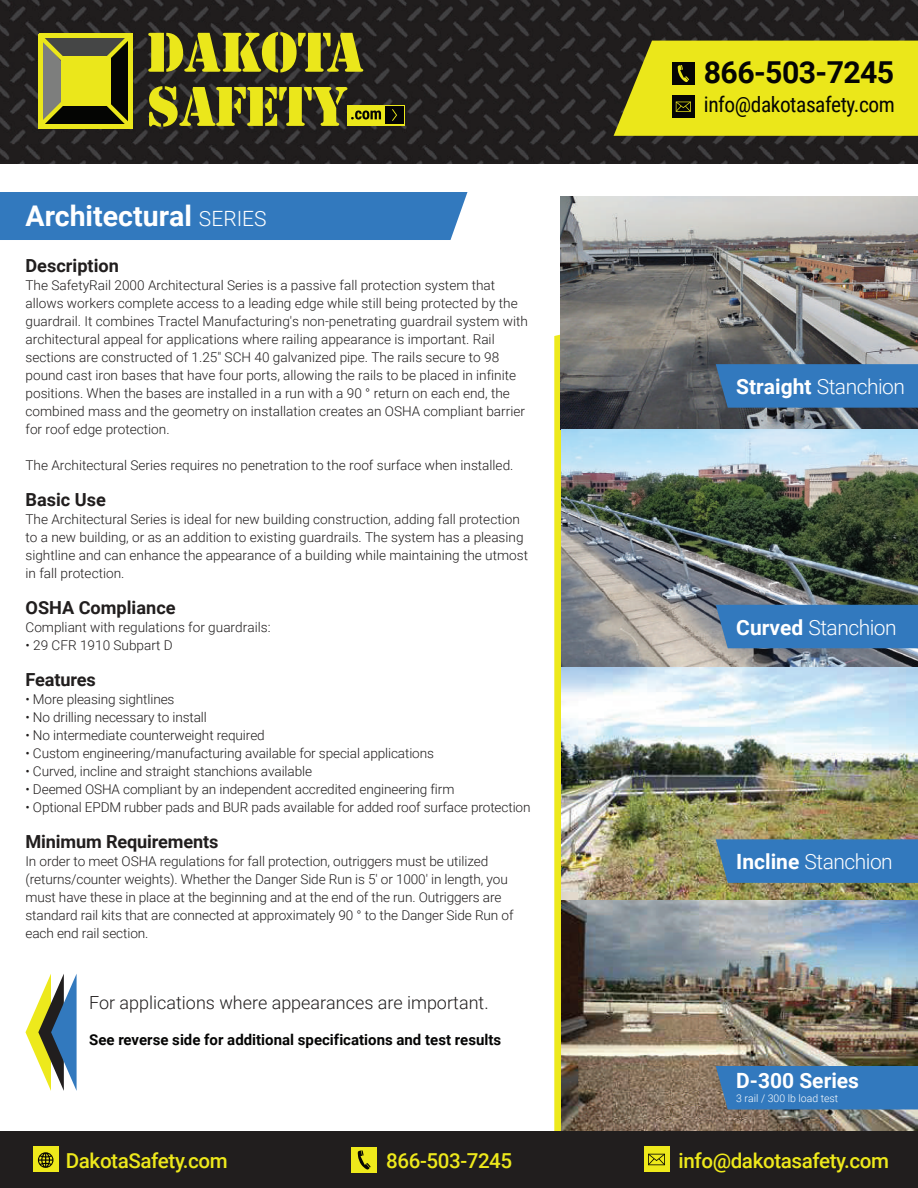
<style>
.page{position:relative;width:918px;height:1188px;background:#fff}
.page>*{position:absolute;margin:0;border:0;box-sizing:border-box;transform-origin:0 0}
.t1{font:700 30.3px "Roboto";letter-spacing:-.02em;color:#050504}
.t2{font:700 28.5px "Roboto";color:#fff}
.t3{font:21.3px "Roboto Condensed";letter-spacing:-.02em;color:#050504}
.t4{font:300 21px "Roboto";letter-spacing:-.025em;color:#fff}
.t5{font:700 21px "Roboto";color:#fff}
.t6{font:500 20.55px "Roboto";letter-spacing:-.02em;color:#eee91b}
.t7{font:700 18px "Roboto";color:#211e1e}
.t8{font:300 18px "Roboto";color:#211e1e}
.t9{font:700 15px "Roboto";color:#050504}
.t10{font:300 13.5px/18px "Roboto";color:#211e1e}
.t11{font:300 10.5px "Roboto";color:#fff}
.s1{font-weight:300;font-size:21px}
.s2{font-weight:700}
</style>
<div class="page">
<img style="left:561px;top:196px;width:357px;height:704px">
<img style="left:561px;top:900px;width:357px;height:231px">
<svg style="left:716px;top:839px;width:202px;height:44px;background:#367ab9"></svg>
<div style="left:716px;top:605px;width:202px;height:43px;background:#3279be"></div>
<svg style="left:716px;top:364px;width:202px;height:44px;background:#3377b9"></svg>
<div style="left:716px;top:1066px;width:202px;height:44px;background:#3279be"></div>
<div style="left:0;top:1132px;width:918px;height:56px;background:#211e1e"></div>
<img style="left:0;top:0;width:918px;height:164px">
<hr style="left:39px;top:34px;width:93px;height:4px;background:#ebe71b">
<div style="left:39px;top:124px;width:93px;height:5px;background:#ebe71b"></div>
<hr style="left:38px;top:34px;width:4px;height:95px;background:#ebe71b">
<hr style="left:129px;top:34px;width:4px;height:95px;background:#ebe71b">
<svg style="left:42px;top:38px;width:87px;height:86px;background:#7e7d28"></svg>
<svg style="left:148px;top:32px;width:215px;height:41px;background:#8e8b1d"></svg>
<svg style="left:381px;top:105px;width:24px;height:20px"></svg>
<svg style="left:149px;top:86px;width:232px;height:41px;background:#86821e"></svg>
<div style="left:386px;top:106px;width:18px;height:18px;background:#050504"></div>
<svg style="left:392px;top:109px;width:5px;height:12px"></svg>
<svg style="left:614px;top:41px;width:304px;height:95px;background:#d6d319"></svg>
<div style="left:644px;top:1147px;width:25px;height:25px;background:#eee91b"></div>
<svg style="left:648px;top:1154px;width:17px;height:11px"></svg>
<div style="left:33px;top:1147px;width:25px;height:25px;background:#eee91b"></div>
<svg style="left:38px;top:1152px;width:15px;height:16px"></svg>
<div style="left:351px;top:1147px;width:26px;height:26px;background:#eee91b"></div>
<svg style="left:358px;top:1150px;width:13px;height:20px"></svg>
<div style="left:0;top:192px;width:467px;height:48px;background:#3279be"></div>
<svg style="left:26px;top:974px;width:51px;height:117px"></svg>
<h2 class="t2" style="left:25px;top:196px;width:243px">Architectural <span class="s1">SERIES</span></h2>
<h3 class="t7" style="left:26px;top:253px;width:95px">Description</h3>
<p class="t10" style="left:26px;top:275px;width:504px">The SafetyRail 2000 Architectural Series is a passive fall protection system that allows workers complete access to a leading edge while still being protected by the guardrail. It combines Tractel Manufacturing's non-penetrating guardrail system with architectural appeal for applications where railing appearance is important. Rail sections are constructed of 1.25" SCH 40 galvanized pipe. The rails secure to 98 pound cast iron bases that have four ports, allowing the rails to be placed in infinite positions. When the bases are installed in a run with a 90 ° return on each end, the combined mass and the geometry on installation creates an OSHA compliant barrier for roof edge protection.</p>
<p class="t10" style="left:26px;top:455px;width:490px">The Architectural Series requires no penetration to the roof surface when installed.</p>
<h3 class="t7" style="left:26px;top:487px;width:82px">Basic Use</h3>
<p class="t10" style="left:26px;top:509px;width:504px">The Architectural Series is ideal for new building construction, adding fall protection to a new building, or as an addition to existing guardrails. The system has a pleasing sightline and can enhance the appearance of a building while maintaining the utmost in fall protection.</p>
<h3 class="t7" style="left:26px;top:595px;width:152px">OSHA Compliance</h3>
<p class="t10" style="left:26px;top:617px;width:247px">Compliant with regulations for guardrails:</p>
<p class="t10" style="left:26px;top:635px;width:149px">• 29 CFR 1910 Subpart D</p>
<h3 class="t7" style="left:26px;top:667px;width:72px">Features</h3>
<p class="t10" style="left:26px;top:689px;width:151px">• More pleasing sightlines</p>
<p class="t10" style="left:26px;top:707px;width:183px">• No drilling necessary to install</p>
<p class="t10" style="left:26px;top:725px;width:241px">• No intermediate counterweight required</p>
<p class="t10" style="left:26px;top:743px;width:410px">• Custom engineering/manufacturing available for special applications</p>
<p class="t10" style="left:26px;top:761px;width:288px">• Curved, incline and straight stanchions available</p>
<p class="t10" style="left:26px;top:779px;width:430px">• Deemed OSHA compliant by an independent accredited engineering firm</p>
<p class="t10" style="left:26px;top:797px;width:507px">• Optional EPDM rubber pads and BUR pads available for added roof surface protection</p>
<h3 class="t7" style="left:26px;top:829px;width:194px">Minimum Requirements</h3>
<p class="t10" style="left:26px;top:851px;width:490px">In order to meet OSHA regulations for fall protection, outriggers must be utilized (returns/counter weights). Whether the Danger Side Run is 5' or 1000' in length, you must have these in place at the beginning and at the end of the run. Outriggers are standard rail kits that are connected at approximately 90 ° to the Danger Side Run of each end rail section.</p>
<h3 class="t8" style="left:89px;top:990px;width:401px">For applications where appearances are important.</h3>
<p class="t9" style="left:89px;top:1029px;width:414px">See reverse side for additional specifications and test results</p>
<h1 class="t1" style="left:704px;top:51px;width:192px">866-503-7245</h1>
<h3 class="t3" style="left:704px;top:89px;width:193px">info@dakotasafety.com</h3>
<h3 class="t4" style="left:736px;top:372px;width:170px"><span class="s2">Straight</span> Stanchion</h3>
<h3 class="t4" style="left:736px;top:613px;width:162px"><span class="s2">Curved</span> Stanchion</h3>
<h3 class="t4" style="left:736px;top:847px;width:158px"><span class="s2">Incline</span> Stanchion</h3>
<h3 class="t5" style="left:736px;top:1066px;width:124px">D-300 Series</h3>
<p class="t11" style="left:736px;top:1091px;width:103px">3 rail / 300 lb load test</p>
<h3 class="t6" style="left:66px;top:1146px;width:164px">DakotaSafety.com</h3>
<h3 class="t6" style="left:386px;top:1146px;width:128px">866-503-7245</h3>
<h3 class="t6" style="left:679px;top:1146px;width:212px">info@dakotasafety.com</h3>
</div>
